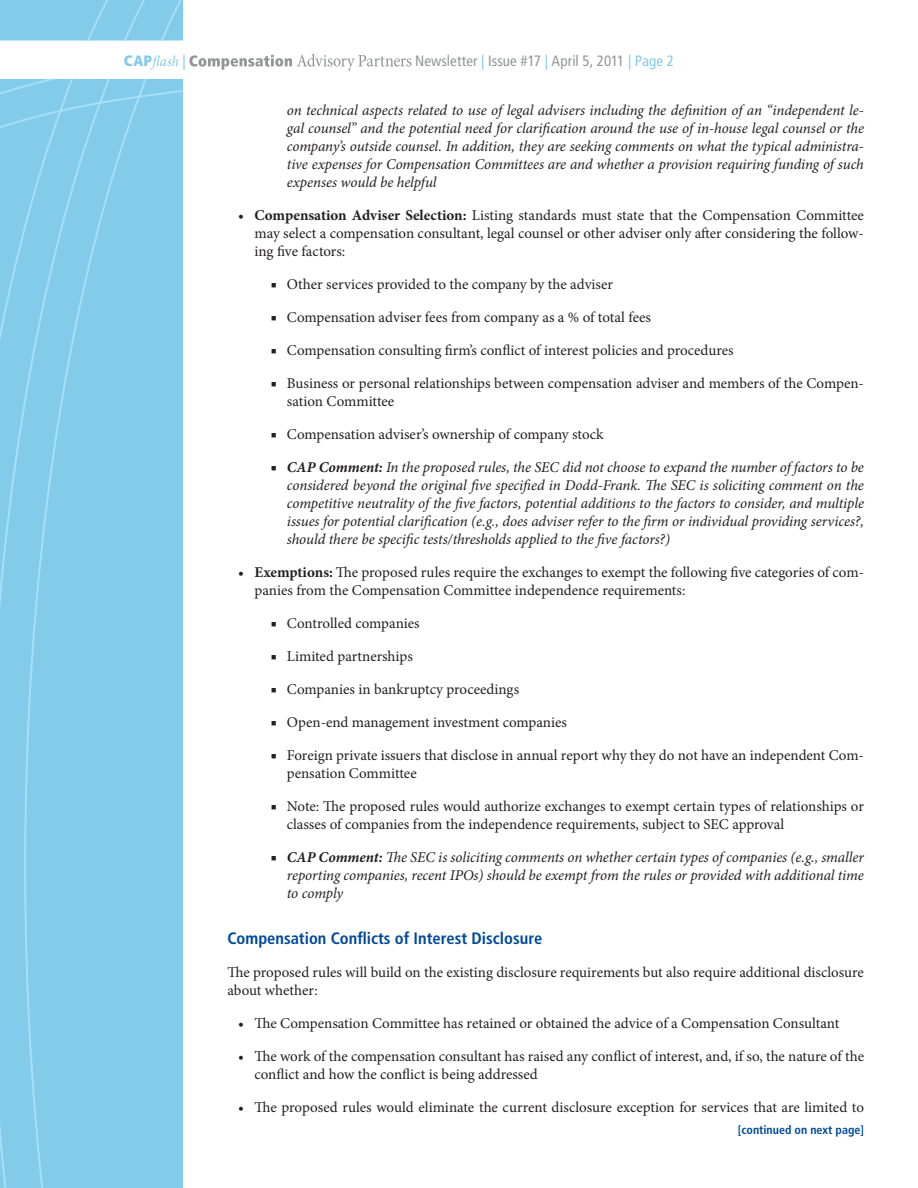
<style>
.page{position:relative;width:918px;height:1188px;background:#fff}
.page>*{position:absolute;margin:0;border:0;box-sizing:border-box;transform-origin:0 0}
.t1{font:700 condensed 16.5px "Frutiger LT Std";color:#00499c}
.t2{font:15px/18px "Minion Pro";color:#231f20}
.t3{font:italic 15px/18px "Minion Pro";letter-spacing:-.01em;color:#231f20;text-align:justify}
.t4{font:condensed 15px "Frutiger LT Std";letter-spacing:.005em;color:#939598}
.t5{font:italic condensed 15px "Minion Pro";color:#82cbea}
.t6{font:700 condensed 12px "Frutiger LT Std";color:#00499c}
.s1{font-family:"Frutiger LT Std";font-weight:900;font-style:normal}
.s2{font-family:"Frutiger LT Std";font-style:normal}
.s3{color:#82cbea}
.s4{font-weight:700}
.s5{font-style:normal}
</style>
<div class="page">
<svg style="left:189px;top:54px;width:223px;height:17px"></svg>
<div style="left:0;top:0;width:183px;height:1188px;background:#82cbea"></div>
<p class="t5" style="left:124px;top:52px;width:63px"><span class="s1">CAP</span>flash <span class="s2">|</span></p>
<p class="t4" style="left:415px;top:52px;width:260px">Newsletter <span class="s3">|</span> Issue #17 <span class="s3">|</span> April 5, 2011 <span class="s3">| Page 2</span></p>
<p class="t3" style="left:287px;top:101px;width:579px">on technical aspects related to use of legal advisers including the definition of an “independent le&shy;gal counsel” and the potential need for clarification around the use of in-house legal counsel or the company’s outside counsel. In addition, they are seeking comments on what the typical administra&shy;tive expenses for Compensation Committees are and whether a provision requiring funding of such expenses would be helpful</p>
<p class="t2" style="left:254px;top:207px;width:611px;text-align:justify;text-indent:-16px">• <span class="s4">Compensation Adviser Selection:</span> Listing standards must state that the Compensation Committee may select a compensation consultant, legal counsel or other adviser only after considering the follow&shy;ing five factors:</p>
<p class="t2" style="left:271px;top:276px;width:344px">■ Other services provided to the company by the adviser</p>
<p class="t2" style="left:271px;top:309px;width:382px">■ Compensation adviser fees from company as a % of total fees</p>
<p class="t2" style="left:271px;top:342px;width:464px">■ Compensation consulting firm’s conflict of interest policies and procedures</p>
<p class="t2" style="left:287px;top:375px;width:579px;text-indent:-16px">■ Business or personal relationships between compensation adviser and members of the Compen&shy;sation Committee</p>
<p class="t2" style="left:271px;top:426px;width:334px">■ Compensation adviser’s ownership of company stock</p>
<p class="t3" style="left:287px;top:458px;width:579px;text-indent:-16px"><span class="s5">■</span> <span class="s4">CAP Comment:</span> In the proposed rules, the SEC did not choose to expand the number of factors to be considered beyond the original five specified in Dodd-Frank. The SEC is soliciting comment on the competitive neutrality of the five factors, potential additions to the factors to consider, and multiple issues for potential clarification (e.g., does adviser refer to the firm or individual providing services?, should there be specific tests/thresholds applied to the five factors?)</p>
<p class="t2" style="left:254px;top:564px;width:611px;text-indent:-16px">• <span class="s4">Exemptions:</span> The proposed rules require the exchanges to exempt the following five categories of com&shy;panies from the Compensation Committee independence requirements:</p>
<p class="t2" style="left:271px;top:615px;width:151px">■ Controlled companies</p>
<p class="t2" style="left:271px;top:648px;width:144px">■ Limited partnerships</p>
<p class="t2" style="left:271px;top:681px;width:250px">■ Companies in bankruptcy proceedings</p>
<p class="t2" style="left:271px;top:714px;width:298px">■ Open-end management investment companies</p>
<p class="t2" style="left:287px;top:747px;width:579px;text-indent:-16px">■ Foreign private issuers that disclose in annual report why they do not have an independent Com&shy;pensation Committee</p>
<p class="t2" style="left:287px;top:798px;width:579px;text-indent:-16px">■ Note: The proposed rules would authorize exchanges to exempt certain types of relationships or classes of companies from the independence requirements, subject to SEC approval</p>
<p class="t3" style="left:287px;top:848px;width:579px;text-indent:-16px"><span class="s5">■</span> <span class="s4">CAP Comment:</span> The SEC is soliciting comments on whether certain types of companies (e.g., smaller reporting companies, recent IPOs) should be exempt from the rules or provided with additional time to comply</p>
<p class="t1" style="left:227px;top:928px;width:316px">Compensation Conflicts of Interest Disclosure</p>
<p class="t2" style="left:227px;top:963px;width:638px">The proposed rules will build on the existing disclosure requirements but also require additional disclosure about whether:</p>
<p class="t2" style="left:238px;top:1014px;width:603px">• The Compensation Committee has retained or obtained the advice of a Compensation Consultant</p>
<p class="t2" style="left:254px;top:1047px;width:611px;text-indent:-16px">• The work of the compensation consultant has raised any conflict of interest, and, if so, the nature of the conflict and how the conflict is being addressed</p>
<p class="t2" style="left:238px;top:1098px;width:627px">• The proposed rules would eliminate the current disclosure exception for services that are limited to</p>
<p class="t6" style="left:738px;top:1123px;width:128px">[continued on next page]</p>
</div>
